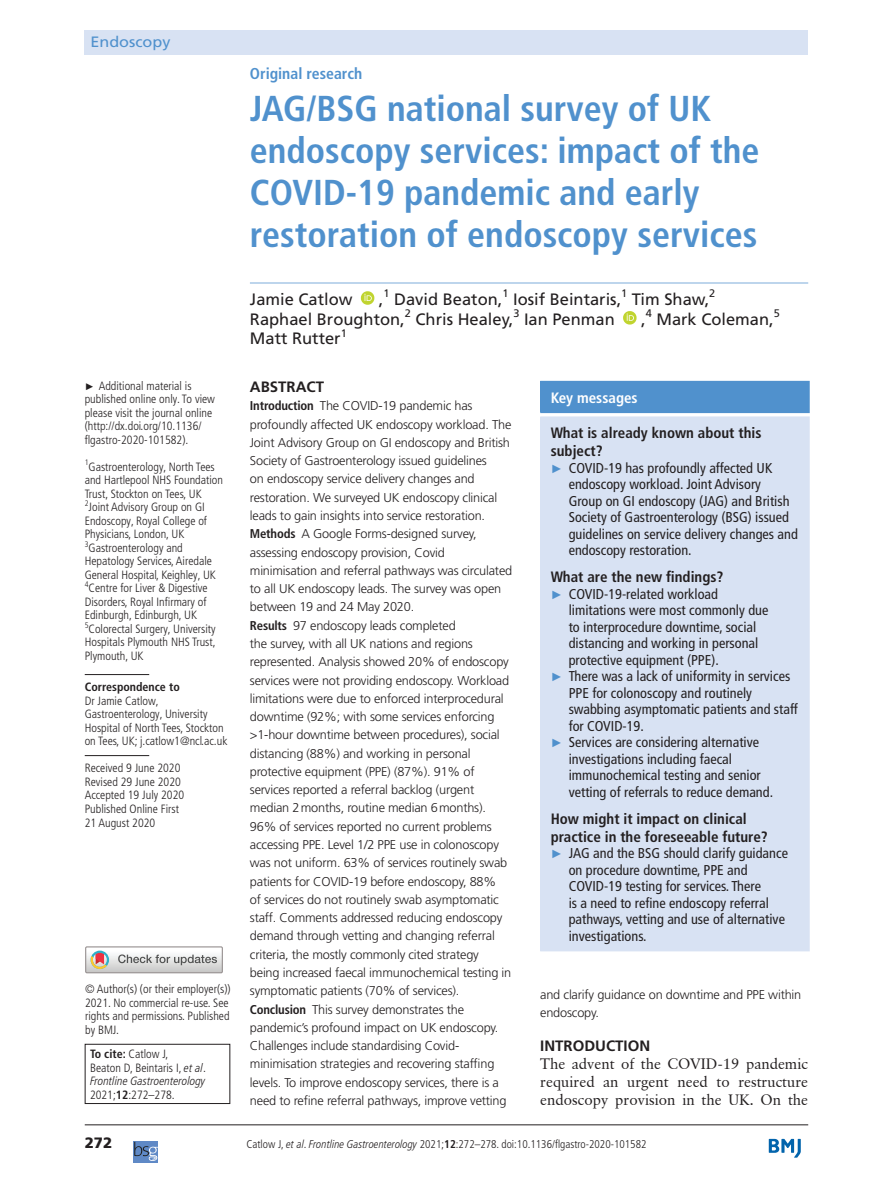
<style>
.page{position:relative;width:893px;height:1191px;background:#fff}
.page>*{position:absolute;margin:0;border:0;box-sizing:border-box;transform-origin:0 0}
.t1{font:700 condensed 36px/42px "Frutiger LT Pro";color:#5091cd}
.t2{font:16.5px "Frutiger LT Std";color:#231f20}
.t3{font:700 condensed 15.75px "Frutiger LT Pro";color:#5091cd}
.t4{font:700 condensed 15px/18px "Frutiger LT Std";color:#231f20}
.t5{font:15px/18px "Classical Garamond BT";color:#231f20;text-align:justify}
.t6{font:700 15px "Frutiger LT Std";color:#231f20}
.t7{font:700 condensed 15px "Frutiger LT Pro";color:#fff}
.t8{font:15px "Frutiger LT Std";color:#5091cd;scale:1.08 1}
.t9{font:900 15px "Frutiger LT Std";color:#231f20}
.t10{font:condensed 14.25px/16.5px "Frutiger LT Pro";color:#231f20}
.t11{font:300 12.75px/18.3px "Frutiger LT Std";letter-spacing:-.015em;color:#231f20}
.t12{font:300 condensed 12px/13.5px "Frutiger LT Pro";color:#231f20}
.t13{font:700 condensed 12px "Frutiger LT Pro";color:#231f20}
.t14{font:300 condensed 11.25px "Frutiger LT Pro";color:#231f20}
.t15{font:10.95px "Frutiger LT Std";color:#231f20}
.t16{font:300 condensed 7.95px "Frutiger LT Pro";color:#231f20}
.s1{font-family:"Arial";font-weight:400;font-stretch:normal;font-size:9.75px}
.s2{font-weight:700}
.s3{font-style:italic}
.s4{font-weight:700;font-stretch:condensed}
.s5{font-family:"Arial";font-stretch:normal;font-size:12px;color:#5091cd}
</style>
<div class="page">
<hr style="left:85px;top:1124px;width:723px;height:1px;background:#231f20">
<svg style="left:133px;top:1141px;width:25px;height:21px"></svg>
<svg style="left:134px;top:1141px;width:24px;height:20px"></svg>
<svg style="left:769px;top:1138px;width:32px;height:19px"></svg>
<hr style="left:250px;top:282px;width:558px;height:2px;background:#a8c8e6">
<svg style="left:361px;top:291px;width:13px;height:14px"></svg>
<svg style="left:623px;top:311px;width:14px;height:13px"></svg>
<div style="left:85px;top:30px;width:723px;height:24px;background:#d8e2f3"></div>
<div style="left:85px;top:1044px;width:145px;height:60px;border:1px solid #231f20"></div>
<hr style="left:85px;top:674px;width:64px;height:1px;background:#231f20">
<hr style="left:85px;top:755px;width:64px;height:1px;background:#231f20">
<div style="left:85px;top:946px;width:138px;height:27px;border:1px solid #969090"></div>
<svg style="left:86px;top:947px;width:136px;height:25px"></svg>
<div style="left:541px;top:381px;width:268px;height:31px;background:#5091cd"></div>
<div style="left:540px;top:381px;width:270px;height:32px;border:2px solid #5091cd"></div>
<div style="left:541px;top:417px;width:268px;height:533px;background:#d8e2f3"></div>
<div style="left:540px;top:416px;width:270px;height:535px;border:2px solid #d8e2f3"></div>
<p class="t8" style="left:90px;top:33px;width:76px">Endoscopy</p>
<p class="t12" style="left:85px;top:379px;width:132px"><span class="s1">►</span> Additional material is published online only. To view please visit the journal online (http://dx.doi.org/10.1136/ flgastro-2020-101582).</p>
<p class="t16" style="left:85px;top:458px;width:5px">1</p>
<p class="t12" style="left:85px;top:460px;width:140px;text-indent:4px">Gastroenterology, North Tees and Hartlepool NHS Foundation<br>Trust, Stockton on Tees, UK</p>
<p class="t16" style="left:85px;top:498px;width:5px">2</p>
<p class="t12" style="left:85px;top:500px;width:124px;text-indent:4px">Joint Advisory Group on GI<br>Endoscopy, Royal College of<br>Physicians, London, UK</p>
<p class="t16" style="left:85px;top:539px;width:5px">3</p>
<p class="t12" style="left:85px;top:541px;width:133px;text-indent:4px">Gastroenterology and<br>Hepatology Services, Airedale<br>General Hospital, Keighley, UK</p>
<p class="t16" style="left:85px;top:579px;width:5px">4</p>
<p class="t12" style="left:85px;top:581px;width:124px;text-align:justify;text-indent:4px">Centre for Liver &amp; Digestive Disorders, Royal Infirmary of Edinburgh, Edinburgh, UK</p>
<p class="t16" style="left:85px;top:620px;width:5px">5</p>
<p class="t12" style="left:85px;top:622px;width:132px;text-align:justify;text-indent:4px">Colorectal Surgery, University Hospitals Plymouth NHS Trust, Plymouth, UK</p>
<p class="t13" style="left:85px;top:680px;width:97px">Correspondence to</p>
<p class="t12" style="left:85px;top:694px;width:144px">Dr Jamie Catlow,<br>Gastroenterology, University<br>Hospital of North Tees, Stockton on Tees, UK; j.catlow1@ncl.ac.uk</p>
<p class="t12" style="left:85px;top:761px;width:101px">Received 9 June 2020<br>Revised 29 June 2020<br>Accepted 19 July 2020<br>Published Online First<br>21 August 2020</p>
<p class="t12" style="left:85px;top:982px;width:147px">© Author(s) (or their employer(s))<br>2021. No commercial re-use. See rights and permissions. Published by BMJ.</p>
<p class="t12" style="left:90px;top:1047px;width:117px"><span class="s2">To cite:</span> Catlow J,<br>Beaton D, Beintaris I, <span class="s3">et al</span>.<br><span class="s3">Frontline Gastroenterology<br></span>2021;<span class="s2">12</span>:272–278.</p>
<p class="t3" style="left:250px;top:65px;width:114px">Original research</p>
<h1 class="t1" style="left:250px;top:88px;width:511px">JAG/BSG national survey of UK endoscopy services: impact of the<br>COVID-19 pandemic and early restoration of endoscopy services</h1>
<p class="t2" style="left:250px;top:289px;width:104px">Jamie Catlow</p>
<p class="t2" style="left:379px;top:289px;width:6px">,</p>
<p class="t15" style="left:384px;top:287px;width:8px">1</p>
<p class="t2" style="left:394px;top:289px;width:110px">David Beaton,</p>
<p class="t15" style="left:502px;top:287px;width:8px">1</p>
<p class="t2" style="left:513px;top:289px;width:110px">Iosif Beintaris,</p>
<p class="t15" style="left:621px;top:287px;width:8px">1</p>
<p class="t2" style="left:632px;top:289px;width:79px">Tim Shaw,</p>
<p class="t15" style="left:709px;top:287px;width:8px">2</p>
<p class="t2" style="left:250px;top:309px;width:366px">Raphael Broughton,<sup>2</sup> Chris Healey,<sup>3</sup> Ian Penman</p>
<p class="t2" style="left:641px;top:309px;width:140px">,<sup>4</sup> Mark Coleman,<sup>5</sup></p>
<p class="t2" style="left:250px;top:329px;width:92px">Matt Rutter</p>
<p class="t15" style="left:341px;top:326px;width:8px">1</p>
<p class="t6" style="left:250px;top:378px;width:76px">ABSTRACT</p>
<p class="t11" style="left:250px;top:397px;width:264px"><span class="s4">Introduction</span> The COVID-19 pandemic has profoundly affected UK endoscopy workload. The Joint Advisory Group on GI endoscopy and British Society of Gastroenterology issued guidelines<br>on endoscopy service delivery changes and restoration. We surveyed UK endoscopy clinical leads to gain insights into service restoration.<br><span class="s4">Methods</span> A Google Forms-designed survey, assessing endoscopy provision, Covid minimisation and referral pathways was circulated to all UK endoscopy leads. The survey was open between 19 and 24 May 2020.<br><span class="s4">Results</span> 97 endoscopy leads completed<br>the survey, with all UK nations and regions represented. Analysis showed 20% of endoscopy services were not providing endoscopy. Workload limitations were due to enforced interprocedural downtime (92%; with some services enforcing &gt;1-hour downtime between procedures), social distancing (88%) and working in personal protective equipment (PPE) (87%). 91% of services reported a referral backlog (urgent median 2months, routine median 6months).<br>96% of services reported no current problems accessing PPE. Level 1/2 PPE use in colonoscopy was not uniform. 63% of services routinely swab patients for COVID-19 before endoscopy, 88%<br>of services do not routinely swab asymptomatic staff. Comments addressed reducing endoscopy demand through vetting and changing referral criteria, the mostly commonly cited strategy<br>being increased faecal immunochemical testing in symptomatic patients (70% of services).<br><span class="s4">Conclusion</span> This survey demonstrates the pandemic’s profound impact on UK endoscopy.<br>Challenges include standardising Covid&shy;minimisation strategies and recovering staffing levels. To improve endoscopy services, there is a need to refine referral pathways, improve vetting</p>
<p class="t7" style="left:551px;top:388px;width:88px">Key messages</p>
<p class="t4" style="left:551px;top:424px;width:212px">What is already known about this subject?</p>
<p class="t10" style="left:569px;top:459px;width:231px;text-indent:-18px"><span class="s5">►</span> COVID-19 has profoundly affected UK endoscopy workload. Joint Advisory Group on GI endoscopy (JAG) and British Society of Gastroenterology (BSG) issued guidelines on service delivery changes and endoscopy restoration.</p>
<p class="t4" style="left:551px;top:568px;width:174px">What are the new findings?</p>
<p class="t10" style="left:551px;top:585px;width:169px"><span class="s5">►</span> COVID-19-related workload</p>
<p class="t10" style="left:569px;top:602px;width:201px">limitations were most commonly due</p>
<p class="t10" style="left:569px;top:618px;width:189px">to interprocedure downtime, social</p>
<p class="t10" style="left:569px;top:635px;width:191px">distancing and working in personal</p>
<p class="t10" style="left:569px;top:651px;width:152px">protective equipment (PPE).</p>
<p class="t10" style="left:551px;top:668px;width:241px"><span class="s5">►</span> There was a lack of uniformity in services</p>
<p class="t10" style="left:569px;top:684px;width:185px">PPE for colonoscopy and routinely</p>
<p class="t10" style="left:569px;top:701px;width:231px">swabbing asymptomatic patients and staff</p>
<p class="t10" style="left:569px;top:717px;width:77px">for COVID-19.</p>
<p class="t10" style="left:551px;top:734px;width:210px"><span class="s5">►</span> Services are considering alternative</p>
<p class="t10" style="left:569px;top:750px;width:165px">investigations including faecal</p>
<p class="t10" style="left:569px;top:767px;width:194px">immunochemical testing and senior</p>
<p class="t10" style="left:569px;top:783px;width:206px">vetting of referrals to reduce demand.</p>
<p class="t4" style="left:551px;top:809px;width:219px">How might it impact on clinical practice in the foreseeable future?</p>
<p class="t10" style="left:569px;top:845px;width:221px;text-indent:-18px"><span class="s5">►</span> JAG and the BSG should clarify guidance on procedure downtime, PPE and COVID-19 testing for services. There<br>is a need to refine endoscopy referral pathways, vetting and use of alternative investigations.</p>
<p class="t11" style="left:540px;top:985px;width:263px">and clarify guidance on downtime and PPE within endoscopy.</p>
<p class="t6" style="left:540px;top:1037px;width:112px">INTRODUCTION</p>
<p class="t5" style="left:540px;top:1055px;width:269px">The advent of the COVID-19 pandemic required an urgent need to restructure endoscopy provision in the UK. On the</p>
<p class="t9" style="left:85px;top:1133px;width:29px">272</p>
<p class="t14" style="left:246px;top:1137px;width:402px">Catlow J, <span class="s3">et al</span>. <span class="s3">Frontline Gastroenterology</span> 2021;<span class="s2">12</span>:272–278. doi:10.1136/flgastro-2020-101582</p>
</div>
